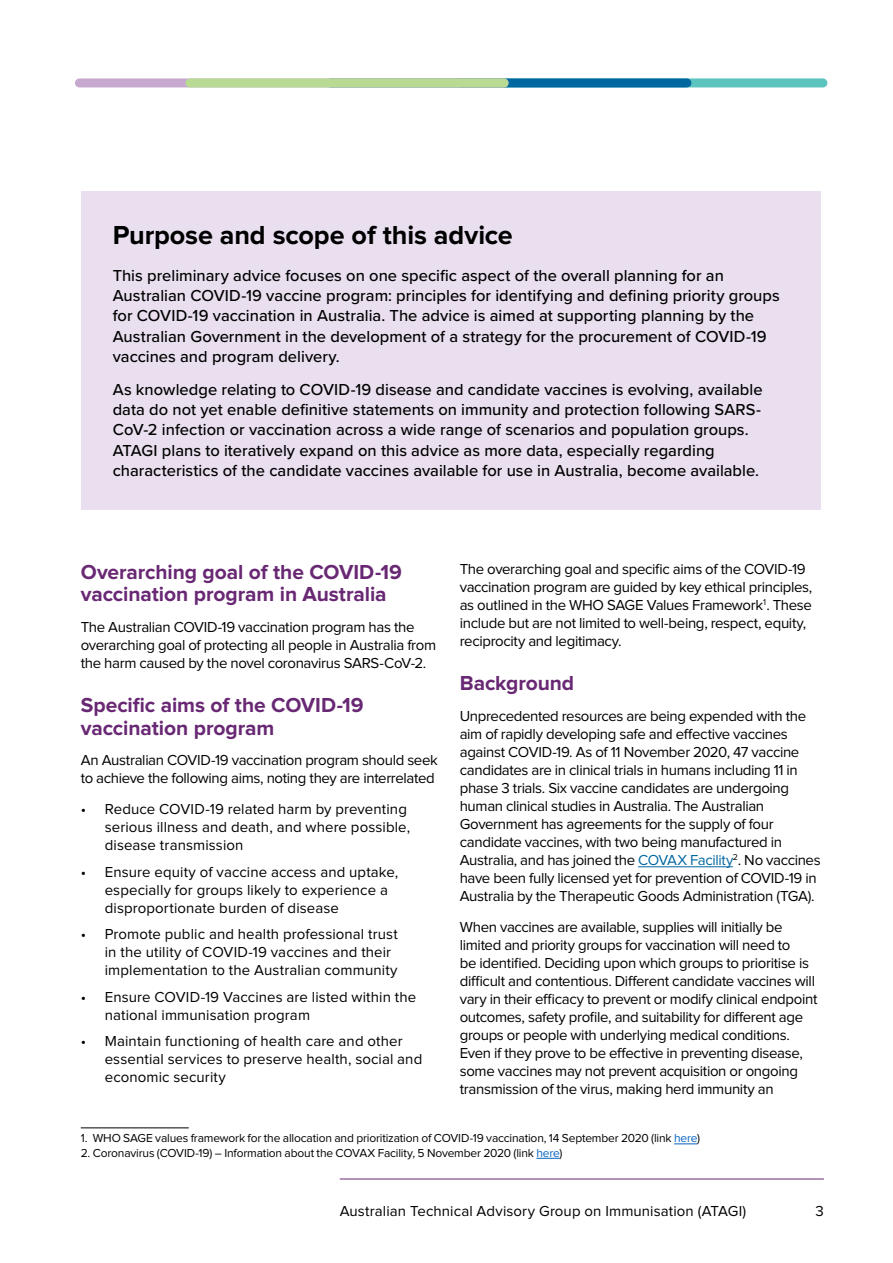
<style>
.page{position:relative;width:893px;height:1263px;background:#fff}
.page>*{position:absolute;margin:0;border:0;box-sizing:border-box;transform-origin:0 0}
.t1{font:700 27px "Proxima Nova";letter-spacing:-.005em;color:#000}
.t2{font:700 21px/22.5px "Proxima Nova";letter-spacing:-.005em;color:#692874}
.t3{font:500 16.5px/20.2px "Proxima Nova";color:#000}
.t4{font:15px/18px "Proxima Nova";letter-spacing:-.02em;color:#000}
.t5{font:15px/18px "Proxima Nova";letter-spacing:.005em;color:#000}
.t6{font:12px "Proxima Nova";letter-spacing:-.015em;color:#000}
.s1{color:#0067a0}
.s2{color:#0563c1}
</style>
<div class="page">
<hr style="left:340px;top:1179px;width:484px;height:1px;background:#692874">
<div style="left:461px;top:78px;width:362px;height:9px;background:#5bc4bf"></div>
<div style="left:330px;top:78px;width:357px;height:9px;background:#0067a0"></div>
<div style="left:79px;top:78px;width:425px;height:9px;background:#c7a9d0"></div>
<div style="left:190px;top:78px;width:314px;height:9px;background:#b8da92"></div>
<div style="left:81px;top:191px;width:740px;height:319px;background:#e9dfef"></div>
<hr style="left:81px;top:1127px;width:108px;height:1px;background:#000">
<svg style="left:674px;top:1143px;width:23px;height:1px"></svg>
<svg style="left:536px;top:1158px;width:23px;height:1px"></svg>
<hr style="left:638px;top:866px;width:95px;height:1px;background:#0067a0">
<h1 class="t1" style="left:113px;top:222px;width:402px">Purpose and scope of this advice</h1>
<p class="t3" style="left:113px;top:265px;width:669px">This preliminary advice focuses on one specific aspect of the overall planning for an Australian COVID-19 vaccine program: principles for identifying and defining priority groups for COVID-19 vaccination in Australia. The advice is aimed at supporting planning by the Australian Government in the development of a strategy for the procurement of COVID-19 vaccines and program delivery.</p>
<p class="t3" style="left:113px;top:379px;width:651px">As knowledge relating to COVID-19 disease and candidate vaccines is evolving, available data do not yet enable definitive statements on immunity and protection following SARS-CoV-2 infection or vaccination across a wide range of scenarios and population groups.<br>ATAGI plans to iteratively expand on this advice as more data, especially regarding characteristics of the candidate vaccines available for use in Australia, become available.</p>
<h2 class="t2" style="left:81px;top:562px;width:323px">Overarching goal of the COVID-19 vaccination program in Australia</h2>
<p class="t4" style="left:81px;top:619px;width:357px">The Australian COVID-19 vaccination program has the overarching goal of protecting all people in Australia from the harm caused by the novel coronavirus SARS-CoV-2.</p>
<h2 class="t2" style="left:81px;top:695px;width:284px">Specific aims of the COVID-19 vaccination program</h2>
<p class="t4" style="left:81px;top:752px;width:359px">An Australian COVID-19 vaccination program should seek to achieve the following aims, noting they are interrelated</p>
<p class="t5" style="left:105px;top:801px;width:307px;text-indent:-24px">• Reduce COVID-19 related harm by preventing serious illness and death, and where possible, disease transmission</p>
<p class="t5" style="left:105px;top:863px;width:295px;text-indent:-24px">• Ensure equity of vaccine access and uptake, especially for groups likely to experience a disproportionate burden of disease</p>
<p class="t5" style="left:105px;top:926px;width:295px;text-indent:-24px">• Promote public and health professional trust in the utility of COVID-19 vaccines and their implementation to the Australian community</p>
<p class="t5" style="left:105px;top:988px;width:313px;text-indent:-24px">• Ensure COVID-19 Vaccines are listed within the national immunisation program</p>
<p class="t5" style="left:105px;top:1033px;width:319px;text-indent:-24px">• Maintain functioning of health care and other essential services to preserve health, social and economic security</p>
<p class="t4" style="left:460px;top:561px;width:354px">The overarching goal and specific aims of the COVID-19 vaccination program are guided by key ethical principles, as outlined in the WHO SAGE Values Framework<sup>1</sup>. These include but are not limited to well-being, respect, equity, reciprocity and legitimacy.</p>
<h2 class="t2" style="left:460px;top:673px;width:116px">Background</h2>
<p class="t4" style="left:460px;top:707px;width:362px">Unprecedented resources are being expended with the aim of rapidly developing safe and effective vaccines against COVID-19. As of 11 November 2020, 47 vaccine candidates are in clinical trials in humans including 11 in phase 3 trials. Six vaccine candidates are undergoing human clinical studies in Australia. The Australian Government has agreements for the supply of four candidate vaccines, with two being manufactured in Australia, and has joined the <span class="s1">COVAX Facility</span><sup>2</sup>. No vaccines have been fully licensed yet for prevention of COVID-19 in Australia by the Therapeutic Goods Administration (TGA).</p>
<p class="t4" style="left:460px;top:918px;width:359px">When vaccines are available, supplies will initially be limited and priority groups for vaccination will need to<br>be identified. Deciding upon which groups to prioritise is difficult and contentious. Different candidate vaccines will vary in their efficacy to prevent or modify clinical endpoint outcomes, safety profile, and suitability for different age groups or people with underlying medical conditions.<br>Even if they prove to be effective in preventing disease, some vaccines may not prevent acquisition or ongoing transmission of the virus, making herd immunity an</p>
<p class="t6" style="left:81px;top:1133px;width:621px">1. WHO SAGE values framework for the allocation and prioritization of COVID-19 vaccination, 14 September 2020 (link <span class="s2">here</span>)</p>
<p class="t6" style="left:81px;top:1147px;width:483px">2. Coronavirus (COVID-19) – Information about the COVAX Facility, 5 November 2020 (link <span class="s2">here</span>)</p>
<p class="t5" style="left:340px;top:1203px;width:408px">Australian Technical Advisory Group on Immunisation (ATAGI)</p>
<p class="t4" style="left:815px;top:1203px;width:10px">3</p>
</div>
